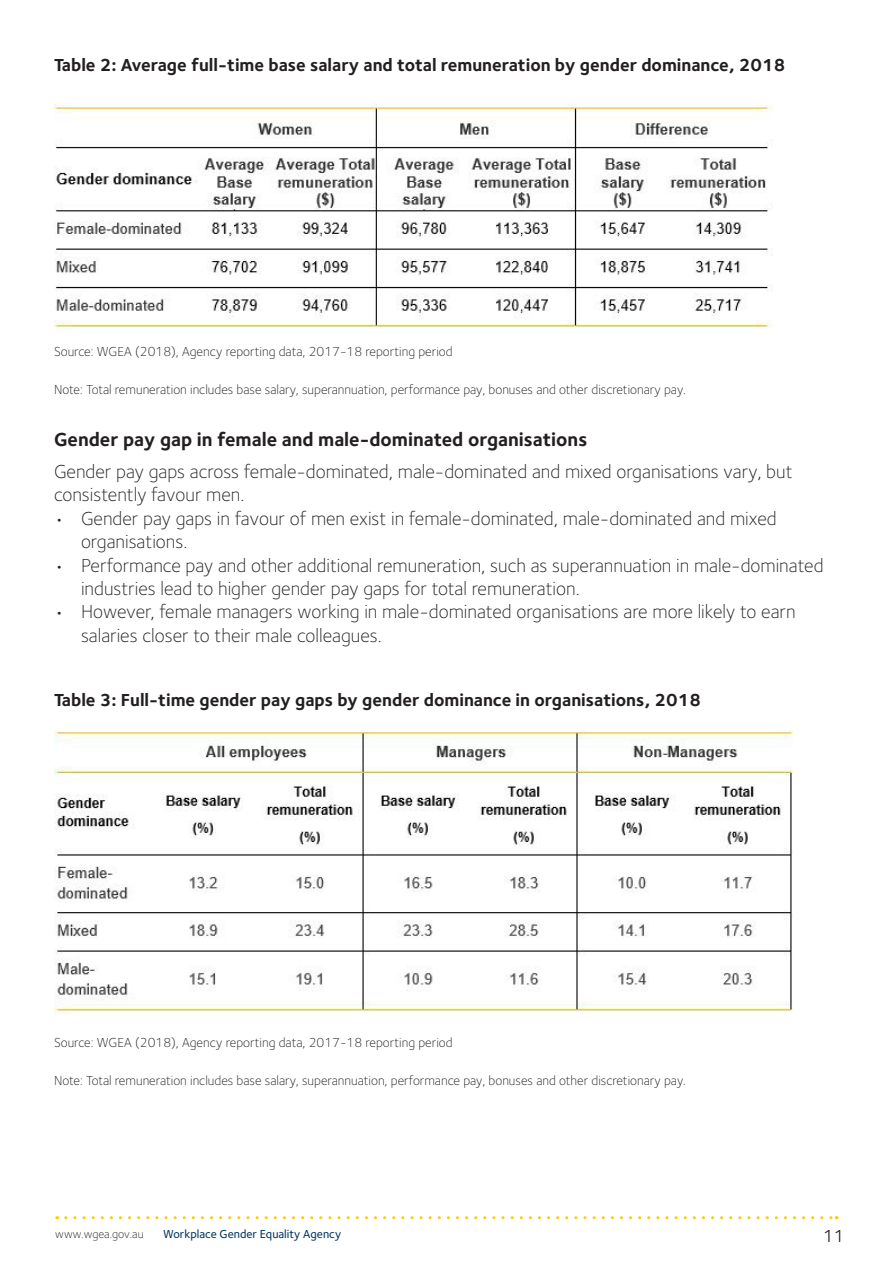
<style>
.page{position:relative;width:893px;height:1263px;background:#fff}
.page>*{position:absolute;margin:0;border:0;box-sizing:border-box;transform-origin:0 0}
.t1{font:300 19.5px/23.4px "Foundry Sterling";color:#231f20}
.t2{font:700 19.5px "Foundry Sterling";color:#231f20}
.t3{font:700 18px "Foundry Sterling";color:#231f20}
.t4{font:18px "Foundry Sterling";color:#231f20}
.t5{font:300 13.5px "Foundry Sterling";color:#231f20}
.t6{font:500 12px "Foundry Sterling";color:#003661}
.t7{font:300 12px "Foundry Sterling";color:#231f20}
</style>
<div class="page">
<img style="left:54px;top:103px;width:719px;height:226px">
<img style="left:54px;top:730px;width:739px;height:283px">
<svg style="left:66px;top:1216px;width:771px;height:3px"></svg>
<p class="t3" style="left:54px;top:54px;width:733px">Table 2: Average full-time base salary and total remuneration by gender dominance, 2018</p>
<p class="t5" style="left:54px;top:344px;width:400px">Source: WGEA (2018), Agency reporting data, 2017-18 reporting period</p>
<p class="t5" style="left:54px;top:382px;width:633px">Note: Total remuneration includes base salary, superannuation, performance pay, bonuses and other discretionary pay.</p>
<p class="t2" style="left:54px;top:428px;width:535px">Gender pay gap in female and male-dominated organisations</p>
<p class="t1" style="left:54px;top:460px;width:740px">Gender pay gaps across female-dominated, male-dominated and mixed organisations vary, but consistently favour men.</p>
<p class="t1" style="left:81px;top:506px;width:697px;text-indent:-27px">• Gender pay gaps in favour of men exist in female-dominated, male-dominated and mixed organisations.</p>
<p class="t1" style="left:81px;top:553px;width:744px;text-indent:-27px">• Performance pay and other additional remuneration, such as superannuation in male-dominated industries lead to higher gender pay gaps for total remuneration.</p>
<p class="t1" style="left:81px;top:600px;width:716px;text-indent:-27px">• However, female managers working in male-dominated organisations are more likely to earn salaries closer to their male colleagues.</p>
<p class="t3" style="left:54px;top:689px;width:648px">Table 3: Full-time gender pay gaps by gender dominance in organisations, 2018</p>
<p class="t5" style="left:54px;top:1035px;width:400px">Source: WGEA (2018), Agency reporting data, 2017-18 reporting period</p>
<p class="t5" style="left:54px;top:1073px;width:633px">Note: Total remuneration includes base salary, superannuation, performance pay, bonuses and other discretionary pay.</p>
<p class="t7" style="left:55px;top:1227px;width:90px">www.wgea.gov.au</p>
<p class="t6" style="left:163px;top:1227px;width:180px">Workplace Gender Equality Agency</p>
<p class="t4" style="left:823px;top:1225px;width:23px">11</p>
</div>
